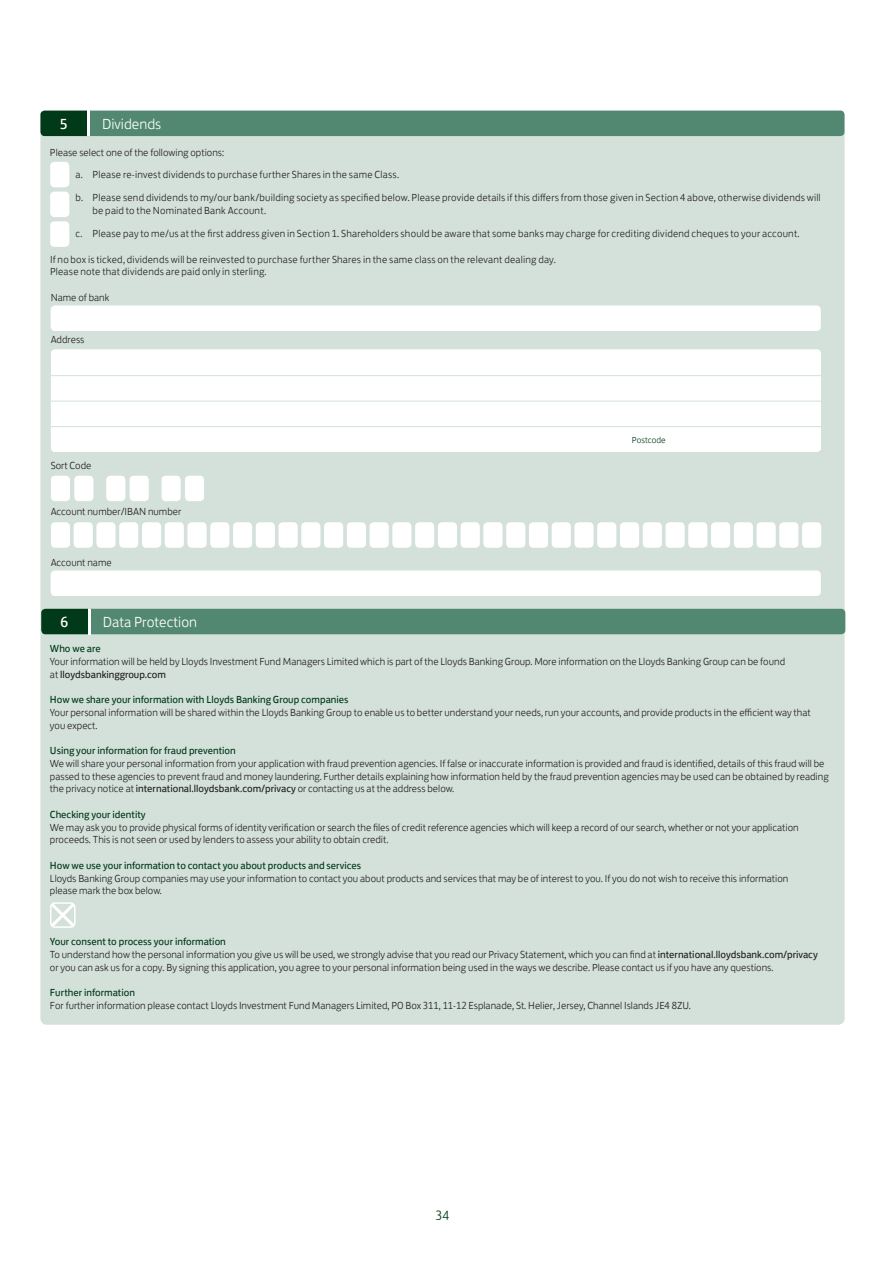
<style>
.page{position:relative;width:885px;height:1263px;background:#fff}
.page>*{position:absolute;margin:0;border:0;box-sizing:border-box;transform-origin:0 0}
.t1{font:300 15px "Lloyds Bank Jack";color:#fff}
.t2{font:15px "Lloyds Bank Jack";color:#fff}
.t3{font:300 13.5px "Lloyds Bank Jack";color:#003a18}
.t4{font:300 10.5px/12.8px "Lloyds Bank Jack";color:#231f20}
.t5{font:300 10.5px/12.8px "Lloyds Bank Jack";letter-spacing:.02em;color:#231f20}
.t6{font:10.5px "Lloyds Bank Jack";color:#003a18}
.t7{font:300 9px "Lloyds Bank Jack";color:#003a18}
.s1{font-weight:400}
.s2{font-weight:400;color:#003a18}
</style>
<div class="page">
<div style="left:40px;top:128px;width:804px;height:897px;background:#d3e1da;border-radius:6px"></div>
<div style="left:40px;top:111px;width:804px;height:25px;background:#528872"></div>
<hr style="left:87px;top:111px;width:2px;height:25px;background:#fff">
<div style="left:51px;top:476px;width:19px;height:25px;background:#fff;border-radius:4px"></div>
<div style="left:51px;top:522px;width:19px;height:26px;background:#fff;border-radius:4px"></div>
<div style="left:74px;top:522px;width:19px;height:26px;background:#fff;border-radius:4px"></div>
<div style="left:96px;top:522px;width:20px;height:26px;background:#fff;border-radius:4px"></div>
<div style="left:119px;top:522px;width:19px;height:26px;background:#fff;border-radius:4px"></div>
<div style="left:142px;top:522px;width:19px;height:26px;background:#fff;border-radius:4px"></div>
<div style="left:165px;top:522px;width:19px;height:26px;background:#fff;border-radius:4px"></div>
<div style="left:187px;top:522px;width:20px;height:26px;background:#fff;border-radius:4px"></div>
<div style="left:210px;top:522px;width:19px;height:26px;background:#fff;border-radius:4px"></div>
<div style="left:233px;top:522px;width:19px;height:26px;background:#fff;border-radius:4px"></div>
<div style="left:256px;top:522px;width:19px;height:26px;background:#fff;border-radius:4px"></div>
<div style="left:278px;top:522px;width:19px;height:26px;background:#fff;border-radius:4px"></div>
<div style="left:301px;top:522px;width:19px;height:26px;background:#fff;border-radius:4px"></div>
<div style="left:324px;top:522px;width:19px;height:26px;background:#fff;border-radius:4px"></div>
<div style="left:347px;top:522px;width:19px;height:26px;background:#fff;border-radius:4px"></div>
<div style="left:369px;top:522px;width:19px;height:26px;background:#fff;border-radius:4px"></div>
<div style="left:392px;top:522px;width:19px;height:26px;background:#fff;border-radius:4px"></div>
<div style="left:415px;top:522px;width:19px;height:26px;background:#fff;border-radius:4px"></div>
<div style="left:438px;top:522px;width:19px;height:26px;background:#fff;border-radius:4px"></div>
<div style="left:460px;top:522px;width:19px;height:26px;background:#fff;border-radius:4px"></div>
<div style="left:483px;top:522px;width:19px;height:26px;background:#fff;border-radius:4px"></div>
<div style="left:506px;top:522px;width:19px;height:26px;background:#fff;border-radius:4px"></div>
<div style="left:529px;top:522px;width:19px;height:26px;background:#fff;border-radius:4px"></div>
<div style="left:551px;top:522px;width:19px;height:26px;background:#fff;border-radius:4px"></div>
<div style="left:574px;top:522px;width:19px;height:26px;background:#fff;border-radius:4px"></div>
<div style="left:597px;top:522px;width:19px;height:26px;background:#fff;border-radius:4px"></div>
<div style="left:620px;top:522px;width:19px;height:26px;background:#fff;border-radius:4px"></div>
<div style="left:642px;top:522px;width:19px;height:26px;background:#fff;border-radius:4px"></div>
<div style="left:665px;top:522px;width:19px;height:26px;background:#fff;border-radius:4px"></div>
<div style="left:688px;top:522px;width:19px;height:26px;background:#fff;border-radius:4px"></div>
<div style="left:711px;top:522px;width:19px;height:26px;background:#fff;border-radius:4px"></div>
<div style="left:733px;top:522px;width:19px;height:26px;background:#fff;border-radius:4px"></div>
<div style="left:756px;top:522px;width:19px;height:26px;background:#fff;border-radius:4px"></div>
<div style="left:779px;top:522px;width:19px;height:26px;background:#fff;border-radius:4px"></div>
<div style="left:802px;top:522px;width:19px;height:26px;background:#fff;border-radius:4px"></div>
<div style="left:74px;top:476px;width:19px;height:25px;background:#fff;border-radius:4px"></div>
<div style="left:106px;top:476px;width:19px;height:25px;background:#fff;border-radius:4px"></div>
<div style="left:130px;top:476px;width:19px;height:25px;background:#fff;border-radius:4px"></div>
<div style="left:161px;top:476px;width:20px;height:25px;background:#fff;border-radius:4px"></div>
<div style="left:185px;top:476px;width:19px;height:25px;background:#fff;border-radius:4px"></div>
<div style="left:50px;top:162px;width:19px;height:25px;background:#fff;border-radius:4px"></div>
<div style="left:50px;top:192px;width:19px;height:25px;background:#fff;border-radius:4px"></div>
<div style="left:50px;top:221px;width:19px;height:26px;background:#fff;border-radius:4px"></div>
<div style="left:51px;top:349px;width:769px;height:103px;background:#fff;border-radius:4px"></div>
<svg style="left:51px;top:400px;width:769px;height:52px"></svg>
<hr style="left:51px;top:401px;width:769px;height:1px;background:#d3e1da">
<hr style="left:51px;top:426px;width:769px;height:1px;background:#d3e1da">
<hr style="left:51px;top:375px;width:769px;height:1px;background:#d3e1da">
<div style="left:51px;top:570px;width:769px;height:26px;background:#fff;border-radius:4px"></div>
<div style="left:51px;top:305px;width:769px;height:26px;background:#fff;border-radius:4px"></div>
<div style="left:41px;top:609px;width:804px;height:25px;background:#528872"></div>
<hr style="left:88px;top:609px;width:2px;height:25px;background:#fff">
<svg style="left:50px;top:902px;width:25px;height:26px"></svg>
<h1 class="t2" style="left:60px;top:112px;width:9px">5</h1>
<h1 class="t1" style="left:102px;top:112px;width:61px">Dividends</h1>
<p class="t4" style="left:75px;top:141px;width:325px;line-height:21.3px;text-indent:-26px">Please select one of the following options:<br>a. Please re-invest dividends to purchase further Shares in the same Class.</p>
<p class="t5" style="left:92px;top:190px;width:729px;text-indent:-17px">b. Please send dividends to my/our bank/building society as specified below. Please provide details if this differs from those given in Section 4 above, otherwise dividends will be paid to the Nominated Bank Account.</p>
<p class="t5" style="left:75px;top:226px;width:725px">c. Please pay to me/us at the first address given in Section 1. Shareholders should be aware that some banks may charge for crediting dividend cheques to your account.</p>
<p class="t5" style="left:50px;top:252px;width:507px">If no box is ticked, dividends will be reinvested to purchase further Shares in the same class on the relevant dealing day.<br>Please note that dividends are paid only in sterling.</p>
<p class="t4" style="left:51px;top:290px;width:60px">Name of bank</p>
<p class="t4" style="left:51px;top:332px;width:35px">Address</p>
<p class="t4" style="left:51px;top:458px;width:42px">Sort Code</p>
<p class="t4" style="left:51px;top:504px;width:132px">Account number/IBAN number</p>
<p class="t4" style="left:51px;top:555px;width:63px">Account name</p>
<p class="t7" style="left:632px;top:433px;width:35px">Postcode</p>
<h1 class="t2" style="left:61px;top:610px;width:9px">6</h1>
<h1 class="t1" style="left:103px;top:610px;width:96px">Data Protection</h1>
<p class="t6" style="left:50px;top:640px;width:52px">Who we are</p>
<p class="t4" style="left:50px;top:654px;width:736px">Your information will be held by Lloyds Investment Fund Managers Limited which is part of the Lloyds Banking Group. More information on the Lloyds Banking Group can be found at <span class="s1">lloydsbankinggroup.com</span></p>
<p class="t6" style="left:50px;top:691px;width:300px">How we share your information with Lloyds Banking Group companies</p>
<p class="t4" style="left:50px;top:705px;width:762px">Your personal information will be shared within the Lloyds Banking Group to enable us to better understand your needs, run your accounts, and provide products in the efficient way that you expect.</p>
<p class="t6" style="left:50px;top:742px;width:187px">Using your information for fraud prevention</p>
<p class="t4" style="left:50px;top:756px;width:780px">We will share your personal information from your application with fraud prevention agencies. If false or inaccurate information is provided and fraud is identified, details of this fraud will be passed to these agencies to prevent fraud and money laundering. Further details explaining how information held by the fraud prevention agencies may be used can be obtained by reading the privacy notice at <span class="s1">international.lloydsbank.com/privacy</span> or contacting us at the address below.</p>
<p class="t6" style="left:50px;top:806px;width:97px">Checking your identity</p>
<p class="t4" style="left:50px;top:820px;width:750px">We may ask you to provide physical forms of identity verification or search the files of credit reference agencies which will keep a record of our search, whether or not your application proceeds. This is not seen or used by lenders to assess your ability to obtain credit.</p>
<p class="t6" style="left:50px;top:857px;width:313px">How we use your information to contact you about products and services</p>
<p class="t4" style="left:50px;top:871px;width:739px">Lloyds Banking Group companies may use your information to contact you about products and services that may be of interest to you. If you do not wish to receive this information please mark the box below.</p>
<p class="t4" style="left:50px;top:934px;width:769px"><span class="s2">Your consent to process your information<br></span>To understand how the personal information you give us will be used, we strongly advise that you read our Privacy Statement, which you can find at <span class="s1">international.lloydsbank.com/privacy </span>or you can ask us for a copy. By signing this application, you agree to your personal information being used in the ways we describe. Please contact us if you have any questions.</p>
<p class="t6" style="left:50px;top:984px;width:87px">Further information</p>
<p class="t4" style="left:50px;top:998px;width:642px">For further information please contact Lloyds Investment Fund Managers Limited, PO Box 311, 11-12 Esplanade, St. Helier, Jersey, Channel Islands JE4 8ZU.</p>
<p class="t3" style="left:436px;top:1202px;width:15px">34</p>
</div>
